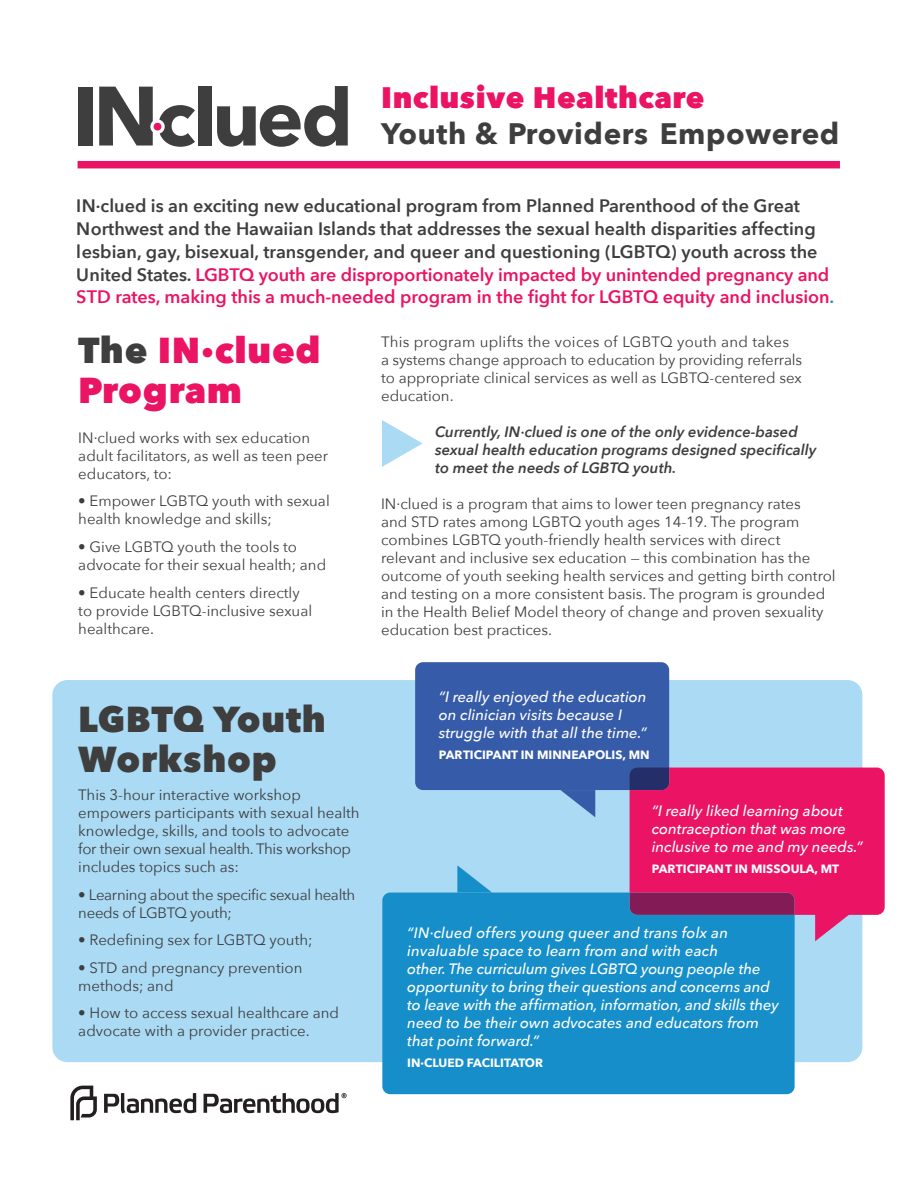
<style>
.page{position:relative;width:918px;height:1188px;background:#fff}
.page>*{position:absolute;margin:0;border:0;box-sizing:border-box;transform-origin:0 0}
.t1{font:800 36px/40.2px "Avenir Next";letter-spacing:.02em;color:#3e3e3f}
.t2{font:800 36px/40.2px "Avenir Next";letter-spacing:.02em;color:#eb1363}
.t3{font:700 29.55px "Avenir Next";letter-spacing:.02em;color:#3e3e3f}
.t4{font:800 29.55px "Avenir Next";letter-spacing:.02em;color:#eb1363}
.t5{font:600 18px/22.8px "Avenir Next";color:#3e3e3f}
.t6{font:15px/18px "Avenir Next";color:#3e3e3f}
.t7{font:italic 500 15px/18px "Avenir Next";color:#fff}
.t8{font:italic 600 15px/18px "Avenir Next";color:#3e3e3f}
.t9{font:15px/18px "Avenir Next";letter-spacing:-.02em;color:#3e3e3f}
.t10{font:700 12px "Avenir Next";color:#fff}
.s1{color:#eb1363}
.s2{color:#168ec9}
.s3{color:#3e3e3f}
</style>
<div class="page">
<div style="left:52px;top:680px;width:810px;height:382px;background:#abdaf4;border-radius:15px"></div>
<div style="left:78px;top:87px;width:14px;height:59px;background:#3e3e3f"></div>
<div style="left:199px;top:86px;width:13px;height:60px;background:#3e3e3f"></div>
<svg style="left:217px;top:96px;width:131px;height:51px"></svg>
<svg style="left:99px;top:96px;width:96px;height:51px"></svg>
<svg style="left:78px;top:1086px;width:16px;height:9px"></svg>
<svg style="left:104px;top:1093px;width:92px;height:2px"></svg>
<svg style="left:204px;top:1093px;width:143px;height:2px"></svg>
<div style="left:382px;top:893px;width:413px;height:201px;background:#168ec9"></div>
<div style="left:78px;top:161px;width:762px;height:7px;background:#eb1363"></div>
<svg style="left:415px;top:662px;width:425px;height:279px"></svg>
<svg style="left:382px;top:420px;width:41px;height:47px"></svg>
<svg style="left:52px;top:161px;width:26px;height:934px"></svg>
<svg style="left:840px;top:680px;width:45px;height:383px"></svg>
<div style="left:0;top:2px;width:918px;height:94px;background:#fff"></div>
<h2 class="t4" style="left:381px;top:80px;width:325px">Inclusive Healthcare</h2>
<h2 class="t3" style="left:381px;top:108px;width:460px">Youth &amp; Providers Empowered</h2>
<p class="t5" style="left:77px;top:194px;width:759px">IN·clued is an exciting new educational program from Planned Parenthood of the Great Northwest and the Hawaiian Islands that addresses the sexual health disparities affecting lesbian, gay, bisexual, transgender, and queer and questioning (LGBTQ) youth across the United States. <span class="s1">LGBTQ youth are disproportionately impacted by unintended pregnancy and STD rates, making this a much-needed program in the fight for LGBTQ equity and inclusion</span><span class="s2">.</span></p>
<p class="t6" style="left:381px;top:332px;width:423px">This program uplifts the voices of LGBTQ youth and takes<br>a systems change approach to education by providing referrals to appropriate clinical services as well as LGBTQ-centered sex education.</p>
<p class="t8" style="left:435px;top:422px;width:383px">Currently, IN·clued is one of the only evidence-based sexual health education programs designed specifically to meet the needs of LGBTQ youth.</p>
<p class="t6" style="left:381px;top:494px;width:456px">IN·clued is a program that aims to lower teen pregnancy rates<br>and STD rates among LGBTQ youth ages 14-19. The program combines LGBTQ youth-friendly health services with direct relevant and inclusive sex education — this combination has the outcome of youth seeking health services and getting birth control and testing on a more consistent basis. The program is grounded in the Health Belief Model theory of change and proven sexuality education best practices.</p>
<h1 class="t2" style="left:78px;top:330px;width:244px"><span class="s3">The</span> IN·clued<br>Program</h1>
<p class="t6" style="left:78px;top:428px;width:251px">IN·clued works with sex education adult facilitators, as well as teen peer educators, to:</p>
<p class="t6" style="left:78px;top:492px;width:253px">• Empower LGBTQ youth with sexual health knowledge and skills;</p>
<p class="t6" style="left:78px;top:537px;width:249px">• Give LGBTQ youth the tools to advocate for their sexual health; and</p>
<p class="t6" style="left:78px;top:583px;width:235px">• Educate health centers directly to provide LGBTQ-inclusive sexual healthcare.</p>
<h1 class="t1" style="left:78px;top:699px;width:249px">LGBTQ Youth<br>Workshop</h1>
<p class="t6" style="left:78px;top:785px;width:283px">This 3-hour interactive workshop empowers participants with sexual health knowledge, skills, and tools to advocate for their own sexual health. This workshop includes topics such as:</p>
<p class="t9" style="left:78px;top:885px;width:279px">• Learning about the specific sexual health needs of LGBTQ youth;</p>
<p class="t6" style="left:78px;top:930px;width:236px">• Redefining sex for LGBTQ youth;</p>
<p class="t6" style="left:78px;top:958px;width:226px">• STD and pregnancy prevention methods; and</p>
<p class="t6" style="left:78px;top:1004px;width:262px">• How to access sexual healthcare and advocate with a provider practice.</p>
<p class="t7" style="left:439px;top:687px;width:209px">“I really enjoyed the education on clinician visits because I struggle with that all the time.”</p>
<p class="t10" style="left:439px;top:745px;width:212px">PARTICIPANT IN MINNEAPOLIS, MN</p>
<p class="t7" style="left:652px;top:801px;width:212px">“I really liked learning about contraception that was more inclusive to me and my needs.”</p>
<p class="t10" style="left:652px;top:858px;width:189px">PARTICIPANT IN MISSOULA, MT</p>
<p class="t7" style="left:407px;top:923px;width:373px">“IN·clued offers young queer and trans folx an invaluable space to learn from and with each<br>other. The curriculum gives LGBTQ young people the opportunity to bring their questions and concerns and to leave with the affirmation, information, and skills they need to be their own advocates and educators from that point forward.”</p>
<p class="t10" style="left:407px;top:1052px;width:137px">IN·CLUED FACILITATOR</p>
</div>
